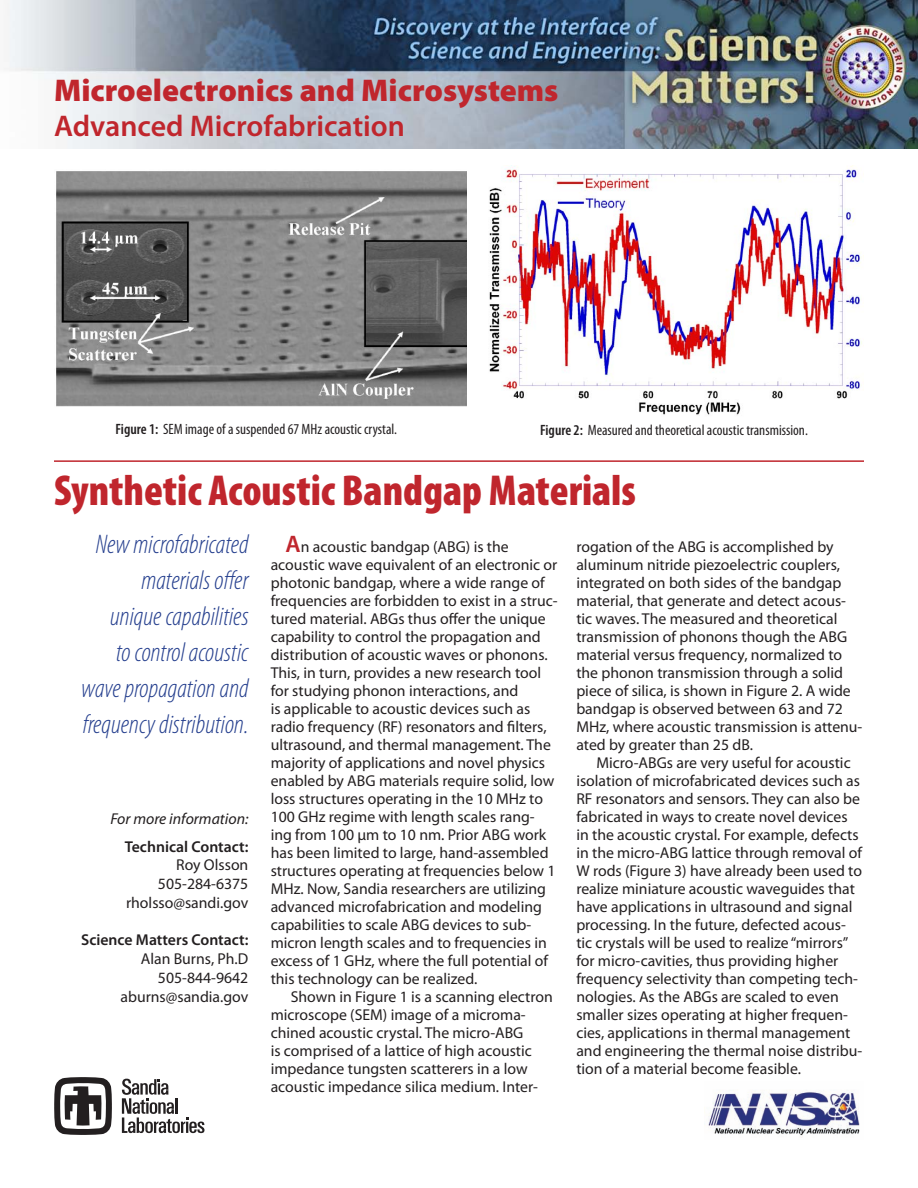
<style>
.page{position:relative;width:918px;height:1188px;background:#fff}
.page>*{position:absolute;margin:0;border:0;box-sizing:border-box;transform-origin:0 0}
.t1{font:900 condensed 43.5px "Myriad Pro";color:#c0262d}
.t2{font:900 31.5px "Myriad Pro";color:#c0262d}
.t3{font:600 30px "Myriad Pro";color:#c0262d}
.t4{font:italic 300 condensed 27px/36px "Myriad Pro";color:#253f8e;text-align:right}
.t5{font:15.75px/18.8px "Myriad Pro";color:#231f20;text-align:right}
.t6{font:italic 15.75px/27.8px "Myriad Pro";color:#231f20;text-align:right}
.t7{font:condensed 15px "Myriad Pro";color:#231f20}
.s1{font-weight:600}
.s2{font-weight:600;font-style:normal}
.s3{font-weight:600;font-size:24px;color:#c0262d}
</style>
<div class="page">
<img style="left:4px;top:0;width:914px;height:148px">
<svg style="left:54px;top:1077px;width:58px;height:58px"></svg>
<svg style="left:122px;top:1079px;width:82px;height:54px"></svg>
<img style="left:708px;top:1090px;width:152px;height:46px">
<img style="left:489px;top:166px;width:375px;height:249px">
<hr style="left:54px;top:460px;width:810px;height:2px;background:#c0262d">
<img style="left:56px;top:171px;width:410px;height:236px">
<p class="t2" style="left:54px;top:69px;width:506px">Microelectronics and Microsystems</p>
<p class="t3" style="left:54px;top:106px;width:352px">Advanced Microfabrication</p>
<p class="t7" style="left:116px;top:419px;width:283px"><span class="s1">Figure 1:</span> SEM image of a suspended 67 MHz acoustic crystal.</p>
<p class="t1" style="left:54px;top:462px;width:583px">Synthetic Acoustic Bandgap Materials</p>
<p class="t7" style="left:540px;top:421px;width:269px"><span class="s1">Figure 2:</span> Measured and theoretical acoustic transmission.</p>
<p class="t4" style="left:81px;top:526px;width:169px">New microfabricated materials offer<br>unique capabilities<br>to control acoustic wave propagation and frequency distribution.</p>
<p class="t6" style="left:110px;top:804px;width:139px">For more information:<br><span class="s2">Technical Contact:</span></p>
<p class="t5" style="left:126px;top:855px;width:124px">Roy Olsson<br>505-284-6375 rholsso@sandi.gov</p>
<p class="t5" style="left:81px;top:930px;width:169px"><span class="s1">Science Matters Contact:<br></span>Alan Burns, Ph.D<br>505-844-9642 aburns@sandia.gov</p>
<p class="t5" style="left:286px;top:537px;width:225px"><span class="s3">A</span>n acoustic bandgap (ABG) is the</p>
<p class="t5" style="left:271px;top:555px;width:288px">acoustic wave equivalent of an electronic or</p>
<p class="t5" style="left:271px;top:573px;width:276px">photonic bandgap, where a wide range of</p>
<p class="t5" style="left:271px;top:591px;width:288px">frequencies are forbidden to exist in a struc-</p>
<p class="t5" style="left:271px;top:609px;width:277px">tured material. ABGs thus offer the unique</p>
<p class="t5" style="left:271px;top:627px;width:272px">capability to control the propagation and</p>
<p class="t5" style="left:271px;top:645px;width:278px">distribution of acoustic waves or phonons.</p>
<p class="t5" style="left:271px;top:663px;width:272px">This, in turn, provides a new research tool</p>
<p class="t5" style="left:271px;top:681px;width:249px">for studying phonon interactions, and</p>
<p class="t5" style="left:271px;top:699px;width:261px">is applicable to acoustic devices such as</p>
<p class="t5" style="left:271px;top:717px;width:277px">radio frequency (RF) resonators and filters,</p>
<p class="t5" style="left:271px;top:736px;width:282px">ultrasound, and thermal management. The</p>
<p class="t5" style="left:271px;top:754px;width:276px">majority of applications and novel physics</p>
<p class="t5" style="left:271px;top:772px;width:285px">enabled by ABG materials require solid, low</p>
<p class="t5" style="left:271px;top:790px;width:274px">loss structures operating in the 10 MHz to</p>
<p class="t5" style="left:271px;top:808px;width:266px">100 GHz regime with length scales rang-</p>
<p class="t5" style="left:271px;top:826px;width:277px">ing from 100 µm to 10 nm. Prior ABG work</p>
<p class="t5" style="left:271px;top:844px;width:280px">has been limited to large, hand-assembled</p>
<p class="t5" style="left:271px;top:862px;width:286px">structures operating at frequencies below 1</p>
<p class="t5" style="left:271px;top:880px;width:277px">MHz. Now, Sandia researchers are utilizing</p>
<p class="t5" style="left:271px;top:898px;width:273px">advanced microfabrication and modeling</p>
<p class="t5" style="left:271px;top:916px;width:262px">capabilities to scale ABG devices to sub-</p>
<p class="t5" style="left:271px;top:934px;width:278px">micron length scales and to frequencies in</p>
<p class="t5" style="left:271px;top:952px;width:279px">excess of 1 GHz, where the full potential of</p>
<p class="t5" style="left:271px;top:970px;width:208px">this technology can be realized.</p>
<p class="t5" style="left:291px;top:988px;width:264px">Shown in Figure 1 is a scanning electron</p>
<p class="t5" style="left:271px;top:1006px;width:257px">microscope (SEM) image of a microma-</p>
<p class="t5" style="left:271px;top:1024px;width:254px">chined acoustic crystal. The micro-ABG</p>
<p class="t5" style="left:271px;top:1042px;width:263px">is comprised of a lattice of high acoustic</p>
<p class="t5" style="left:271px;top:1060px;width:259px">impedance tungsten scatterers in a low</p>
<p class="t5" style="left:271px;top:1078px;width:269px">acoustic impedance silica medium. Inter-</p>
<p class="t5" style="left:576px;top:537px;width:259px">rogation of the ABG is accomplished by</p>
<p class="t5" style="left:576px;top:555px;width:265px">aluminum nitride piezoelectric couplers,</p>
<p class="t5" style="left:576px;top:573px;width:267px">integrated on both sides of the bandgap</p>
<p class="t5" style="left:576px;top:591px;width:271px">material, that generate and detect acous-</p>
<p class="t5" style="left:576px;top:609px;width:263px">tic waves. The measured and theoretical</p>
<p class="t5" style="left:576px;top:627px;width:272px">transmission of phonons though the ABG</p>
<p class="t5" style="left:576px;top:645px;width:267px">material versus frequency, normalized to</p>
<p class="t5" style="left:576px;top:663px;width:268px">the phonon transmission through a solid</p>
<p class="t5" style="left:576px;top:681px;width:276px">piece of silica, is shown in Figure 2. A wide</p>
<p class="t5" style="left:576px;top:699px;width:268px">bandgap is observed between 63 and 72</p>
<p class="t5" style="left:576px;top:717px;width:288px">MHz, where acoustic transmission is attenu-</p>
<p class="t5" style="left:576px;top:735px;width:178px">ated by greater than 25 dB.</p>
<p class="t5" style="left:596px;top:753px;width:256px">Micro-ABGs are very useful for acoustic</p>
<p class="t5" style="left:576px;top:771px;width:285px">isolation of microfabricated devices such as</p>
<p class="t5" style="left:576px;top:789px;width:285px">RF resonators and sensors. They can also be</p>
<p class="t5" style="left:576px;top:807px;width:273px">fabricated in ways to create novel devices</p>
<p class="t5" style="left:576px;top:825px;width:284px">in the acoustic crystal. For example, defects</p>
<p class="t5" style="left:576px;top:843px;width:287px">in the micro-ABG lattice through removal of</p>
<p class="t5" style="left:576px;top:861px;width:287px">W rods (Figure 3) have already been used to</p>
<p class="t5" style="left:576px;top:879px;width:280px">realize miniature acoustic waveguides that</p>
<p class="t5" style="left:576px;top:897px;width:278px">have applications in ultrasound and signal</p>
<p class="t5" style="left:576px;top:915px;width:271px">processing. In the future, defected acous-</p>
<p class="t5" style="left:576px;top:933px;width:273px">tic crystals will be used to realize “mirrors”</p>
<p class="t5" style="left:576px;top:951px;width:264px">for micro-cavities, thus providing higher</p>
<p class="t5" style="left:576px;top:969px;width:283px">frequency selectivity than competing tech-</p>
<p class="t5" style="left:576px;top:987px;width:264px">nologies. As the ABGs are scaled to even</p>
<p class="t5" style="left:576px;top:1005px;width:273px">smaller sizes operating at higher frequen-</p>
<p class="t5" style="left:576px;top:1023px;width:275px">cies, applications in thermal management</p>
<p class="t5" style="left:576px;top:1041px;width:287px">and engineering the thermal noise distribu-</p>
<p class="t5" style="left:576px;top:1059px;width:226px">tion of a material become feasible.</p>
</div>
